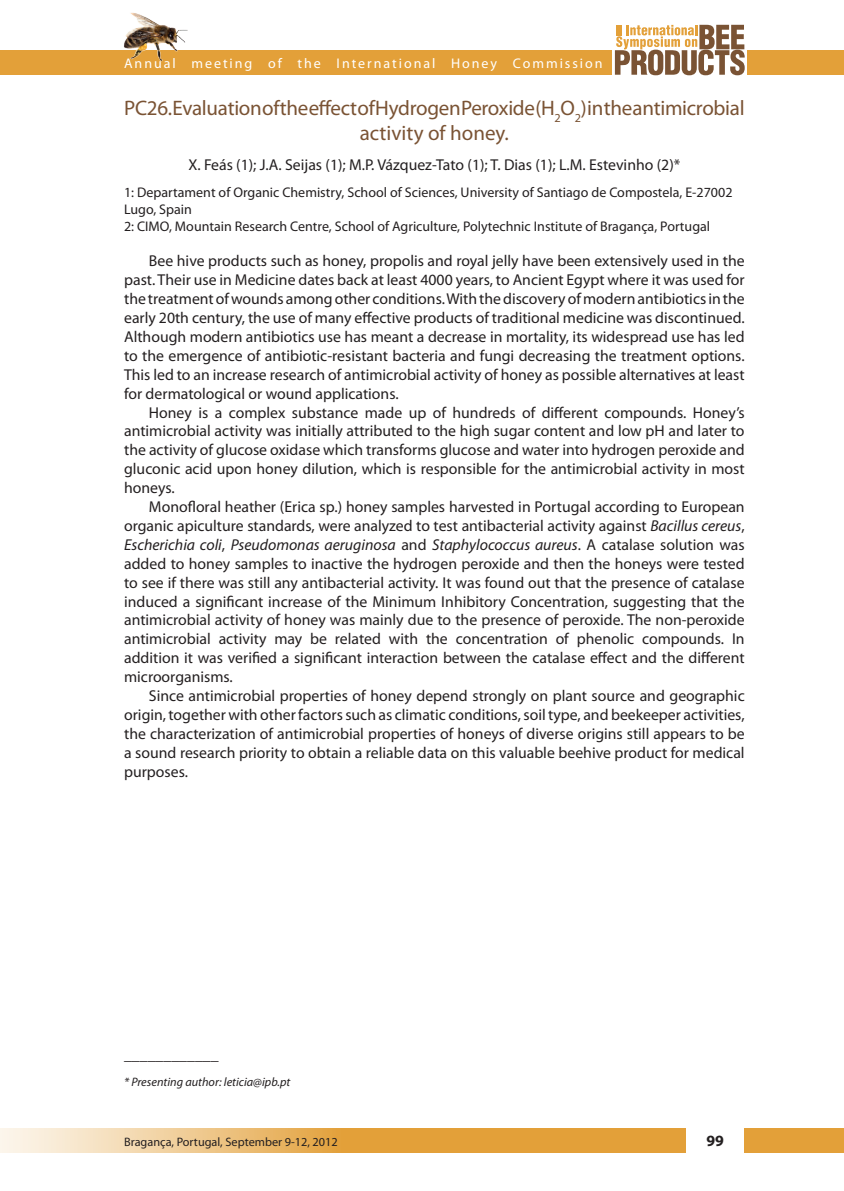
<style>
.page{position:relative;width:844px;height:1191px;background:#fff}
.page>*{position:absolute;margin:0;border:0;box-sizing:border-box;transform-origin:0 0}
.Heading_1{font:21px/25.2px "Myriad Pro";letter-spacing:-.015em;color:#7a5334;text-align:center}
.t1{font:15.75px/18.9px "Myriad Pro";color:#231f20;text-align:justify}
.t2{font:700 15.75px "Myriad Pro";color:#231f20}
.t3{font:14px/16.8px "Myriad Pro";color:#231f20}
.t4{font:14px "Myriad Pro";letter-spacing:.14em;color:#fff}
.t5{font:12.25px "Myriad Pro";color:#231f20}
.t6{font:italic 12.25px "Myriad Pro";color:#231f20}
.s1{font-style:italic}
</style>
<div class="page">
<div style="left:747px;top:50px;width:96px;height:24px;background:#e3a039"></div>
<div style="left:0;top:50px;width:611px;height:24px;background:#e3a039"></div>
<div style="left:744px;top:1128px;width:99px;height:24px;background:#e3a039"></div>
<svg style="left:0;top:1128px;width:685px;height:24px;background:#e9b769"></svg>
<img style="left:124px;top:12px;width:64px;height:50px">
<svg style="left:614px;top:25px;width:130px;height:50px"></svg>
<p class="t4" style="left:124px;top:55px;width:480px">Annual meeting of the International Honey Commission</p>
<p class="Heading_1" style="left:124px;top:95px;width:622px">PC26. Evaluation of the effect of Hydrogen Peroxide (H<sub>2</sub>O<sub>2</sub>) in the antimicrobial activity of honey.</p>
<p class="t1" style="left:188px;top:155px;width:493px">X. Feás (1); J.A. Seijas (1); M.P. Vázquez-Tato (1); T. Dias (1); L.M. Estevinho (2)*</p>
<p class="t3" style="left:124px;top:184px;width:609px">1: Departament of Organic Chemistry, School of Sciences, University of Santiago de Compostela, E-27002<br>Lugo, Spain</p>
<p class="t3" style="left:124px;top:217px;width:587px">2: CIMO, Mountain Research Centre, School of Agriculture, Polytechnic Institute of Bragança, Portugal</p>
<p class="t1" style="left:124px;top:251px;width:622px;text-indent:25px">Bee hive products such as honey, propolis and royal jelly have been extensively used in the past. Their use in Medicine dates back at least 4000 years, to Ancient Egypt where it was used for the treatment of wounds among other conditions. With the discovery of modern antibiotics in the early 20th century, the use of many effective products of traditional medicine was discontinued.<br>Although modern antibiotics use has meant a decrease in mortality, its widespread use has led to the emergence of antibiotic-resistant bacteria and fungi decreasing the treatment options.<br>This led to an increase research of antimicrobial activity of honey as possible alternatives at least for dermatological or wound applications.</p>
<p class="t1" style="left:124px;top:402px;width:622px;text-indent:25px">Honey is a complex substance made up of hundreds of different compounds. Honey’s antimicrobial activity was initially attributed to the high sugar content and low pH and later to the activity of glucose oxidase which transforms glucose and water into hydrogen peroxide and gluconic acid upon honey dilution, which is responsible for the antimicrobial activity in most honeys.</p>
<p class="t1" style="left:124px;top:497px;width:622px;text-indent:25px">Monofloral heather (Erica sp.) honey samples harvested in Portugal according to European organic apiculture standards, were analyzed to test antibacterial activity against <span class="s1">Bacillus cereus</span>, <span class="s1">Escherichia coli</span>, <span class="s1">Pseudomonas aeruginosa</span> and <span class="s1">Staphylococcus aureus</span>. A catalase solution was added to honey samples to inactive the hydrogen peroxide and then the honeys were tested to see if there was still any antibacterial activity. It was found out that the presence of catalase induced a significant increase of the Minimum Inhibitory Concentration, suggesting that the antimicrobial activity of honey was mainly due to the presence of peroxide. The non-peroxide antimicrobial activity may be related with the concentration of phenolic compounds. In addition it was verified a significant interaction between the catalase effect and the different microorganisms.</p>
<p class="t1" style="left:124px;top:686px;width:622px;text-indent:25px">Since antimicrobial properties of honey depend strongly on plant source and geographic origin, together with other factors such as climatic conditions, soil type, and beekeeper activities, the characterization of antimicrobial properties of honeys of diverse origins still appears to be a sound research priority to obtain a reliable data on this valuable beehive product for medical purposes.</p>
<p class="t1" style="left:124px;top:1045px;width:96px">____________</p>
<p class="t6" style="left:124px;top:1073px;width:168px">* Presenting author: leticia@ipb.pt</p>
<p class="t5" style="left:124px;top:1134px;width:215px">Bragança, Portugal, September 9-12, 2012</p>
<p class="t2" style="left:706px;top:1130px;width:19px">99</p>
</div>
